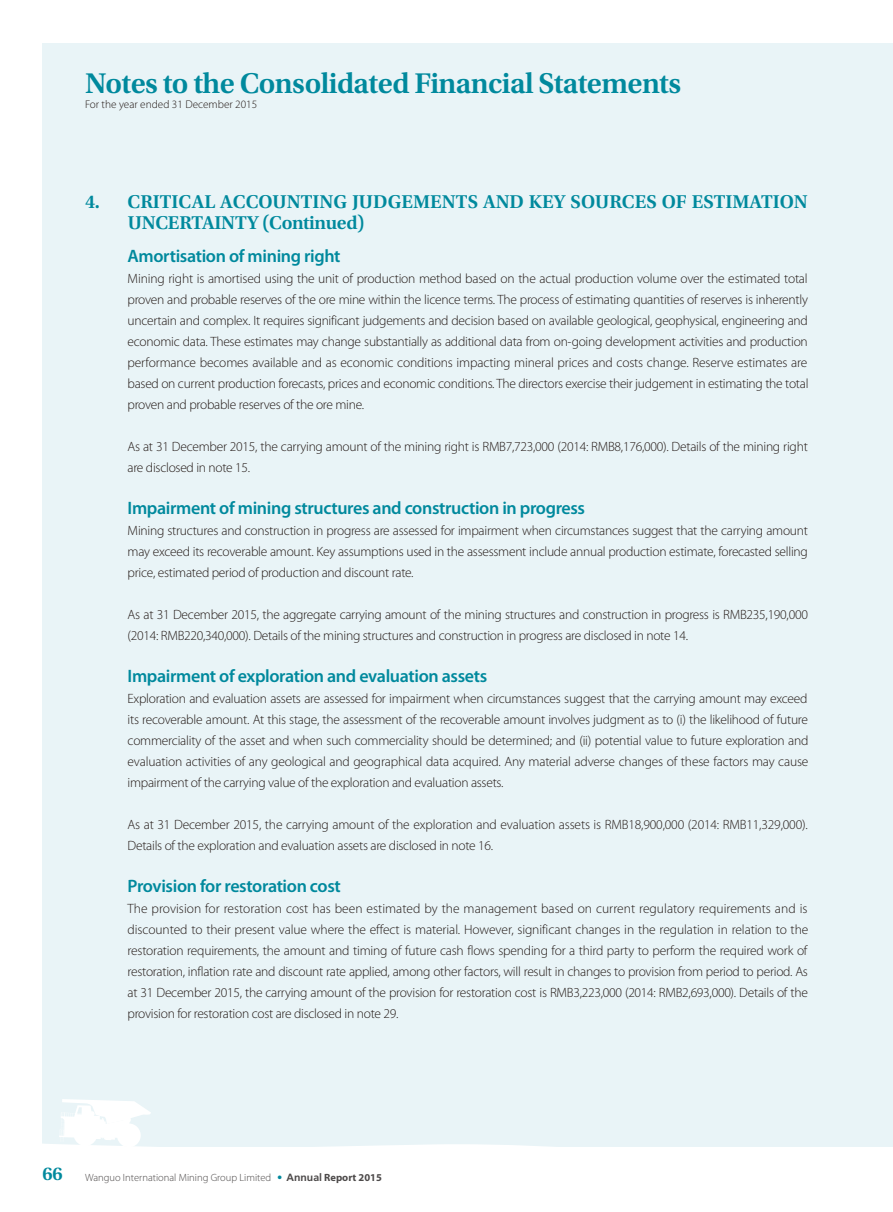
<style>
.page{position:relative;width:893px;height:1212px;background:#fff}
.page>*{position:absolute;margin:0;border:0;box-sizing:border-box;transform-origin:0 0}
.t1{font:600 30px "Utopia Std";letter-spacing:-.02em;color:#00899d}
.t2{font:600 19.5px/21px "Utopia Std";color:#00899d}
.t3{font:600 18px "Myriad Pro";letter-spacing:-.02em;color:#00899d}
.t4{font:300 13.5px/21px "Myriad Pro";letter-spacing:-.02em;color:#231916;text-align:justify}
.t5{font:300 11.25px "Myriad Pro";color:#231916}
.t6{font:300 10.5px "Myriad Pro";color:#4d4a4a}
.s1{font-family:"Utopia Std";font-weight:600;font-size:19.5px;color:#00899d}
.s2{font-family:"Frutiger LT Std";color:#00899d}
.s3{font-family:"Frutiger LT Std";font-weight:700}
.s4{font-weight:700}
</style>
<div class="page">
<div style="left:43px;top:43px;width:849px;height:1103px;background:#e9f4f7"></div>
<svg style="left:42px;top:1103px;width:851px;height:44px"></svg>
<svg style="left:575px;top:1129px;width:318px;height:18px"></svg>
<svg style="left:59px;top:1099px;width:92px;height:48px"></svg>
<h1 class="t1" style="left:85px;top:66px;width:598px">Notes to the Consolidated Financial Statements</h1>
<p class="t5" style="left:85px;top:97px;width:174px">For the year ended 31 December 2015</p>
<h2 class="t2" style="left:128px;top:191px;width:682px;text-indent:-43px">4. CRITICAL ACCOUNTING JUDGEMENTS AND KEY SOURCES OF ESTIMATION<br>UNCERTAINTY (Continued)</h2>
<h3 class="t3" style="left:128px;top:245px;width:215px">Amortisation of mining right</h3>
<p class="t4" style="left:128px;top:268px;width:682px">Mining right is amortised using the unit of production method based on the actual production volume over the estimated total proven and probable reserves of the ore mine within the licence terms. The process of estimating quantities of reserves is inherently uncertain and complex. It requires significant judgements and decision based on available geological, geophysical, engineering and economic data. These estimates may change substantially as additional data from on-going development activities and production performance becomes available and as economic conditions impacting mineral prices and costs change. Reserve estimates are based on current production forecasts, prices and economic conditions. The directors exercise their judgement in estimating the total proven and probable reserves of the ore mine.</p>
<p class="t4" style="left:128px;top:436px;width:682px">As at 31 December 2015, the carrying amount of the mining right is RMB7,723,000 (2014: RMB8,176,000). Details of the mining right are disclosed in note 15.</p>
<h3 class="t3" style="left:128px;top:497px;width:459px">Impairment of mining structures and construction in progress</h3>
<p class="t4" style="left:128px;top:520px;width:682px">Mining structures and construction in progress are assessed for impairment when circumstances suggest that the carrying amount may exceed its recoverable amount. Key assumptions used in the assessment include annual production estimate, forecasted selling price, estimated period of production and discount rate.</p>
<p class="t4" style="left:128px;top:604px;width:682px">As at 31 December 2015, the aggregate carrying amount of the mining structures and construction in progress is RMB235,190,000 (2014: RMB220,340,000). Details of the mining structures and construction in progress are disclosed in note 14.</p>
<h3 class="t3" style="left:128px;top:665px;width:361px">Impairment of exploration and evaluation assets</h3>
<p class="t4" style="left:128px;top:688px;width:682px">Exploration and evaluation assets are assessed for impairment when circumstances suggest that the carrying amount may exceed its recoverable amount. At this stage, the assessment of the recoverable amount involves judgment as to (i) the likelihood of future commerciality of the asset and when such commerciality should be determined; and (ii) potential value to future exploration and evaluation activities of any geological and geographical data acquired. Any material adverse changes of these factors may cause impairment of the carrying value of the exploration and evaluation assets.</p>
<p class="t4" style="left:128px;top:814px;width:682px">As at 31 December 2015, the carrying amount of the exploration and evaluation assets is RMB18,900,000 (2014: RMB11,329,000).<br>Details of the exploration and evaluation assets are disclosed in note 16.</p>
<h3 class="t3" style="left:128px;top:875px;width:215px">Provision for restoration cost</h3>
<p class="t4" style="left:128px;top:898px;width:682px">The provision for restoration cost has been estimated by the management based on current regulatory requirements and is discounted to their present value where the effect is material. However, significant changes in the regulation in relation to the restoration requirements, the amount and timing of future cash flows spending for a third party to perform the required work of restoration, inflation rate and discount rate applied, among other factors, will result in changes to provision from period to period. As at 31 December 2015, the carrying amount of the provision for restoration cost is RMB3,223,000 (2014: RMB2,693,000). Details of the provision for restoration cost are disclosed in note 29.</p>
<p class="t6" style="left:43px;top:1171px;width:341px"><span class="s1">66</span> Wanguo International Mining Group Limited <span class="s2">•</span> <span class="s3">Annual</span> <span class="s4">Report 2015</span></p>
</div>
